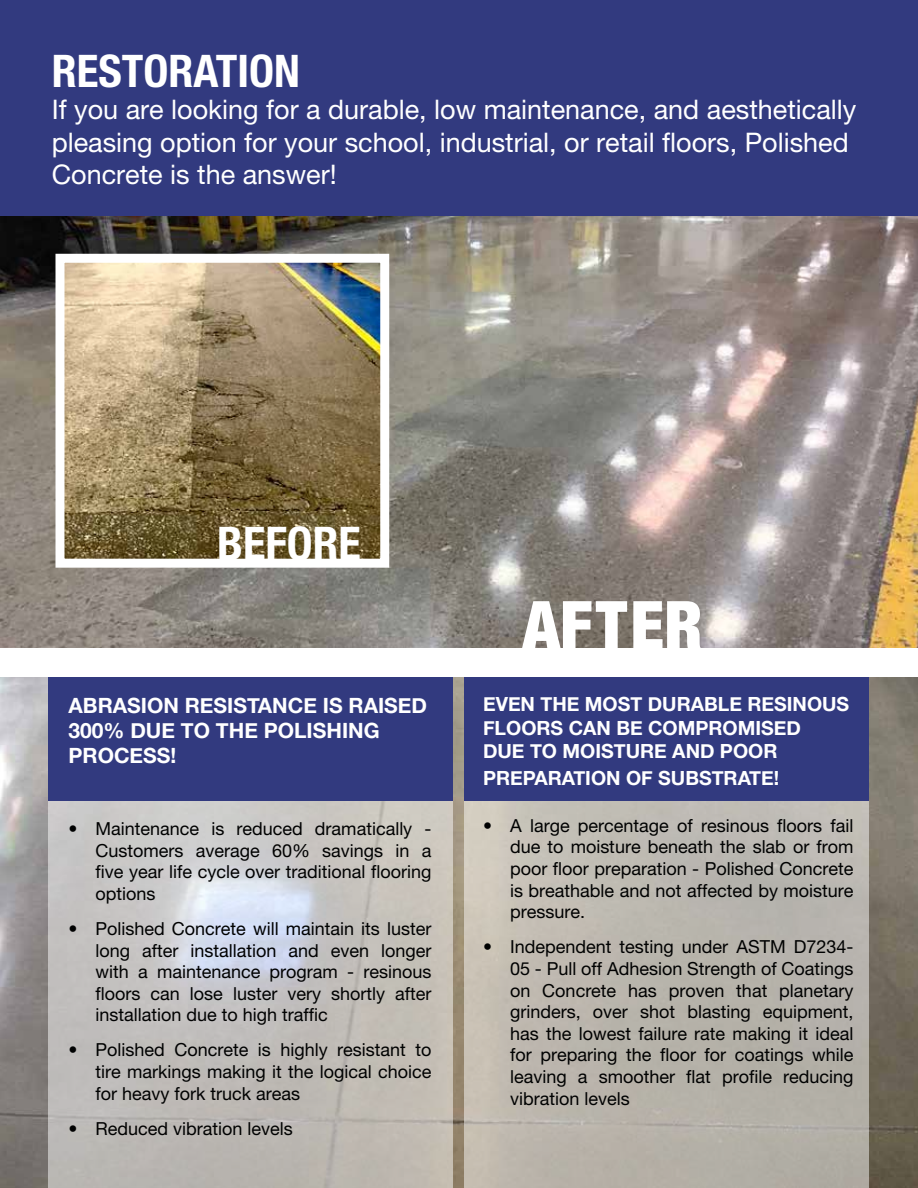
<style>
.page{position:relative;width:918px;height:1188px;background:#fff}
.page>*{position:absolute;margin:0;border:0;box-sizing:border-box;transform-origin:0 0}
.t1{font:900 condensed 67.5px "Helvetica Neue";letter-spacing:.025em;color:#fff}
.t2{font:700 condensed 46.5px "Helvetica Neue";color:#fff}
.t3{font:700 condensed 45px "Helvetica Neue";color:#fff}
.t4{font:27px/32.4px "Helvetica Neue";color:#fff}
.t5{font:700 21px/25.2px "Helvetica Neue";color:#fff}
.t6{font:700 19.5px/23.4px "Helvetica Neue";color:#fff}
.t7{font:18px/21.6px "Helvetica Neue";color:#000101;text-align:justify}
</style>
<div class="page">
<img style="left:0;top:678px;width:918px;height:510px">
<img style="left:0;top:215px;width:918px;height:432px">
<div style="left:0;top:0;width:918px;height:215px;background:#323a7f"></div>
<svg style="left:48px;top:801px;width:405px;height:387px;background:#c4c1bf"></svg>
<svg style="left:464px;top:801px;width:405px;height:387px;background:#bab6ad"></svg>
<div style="left:48px;top:678px;width:405px;height:123px;background:#323a7f"></div>
<div style="left:464px;top:678px;width:405px;height:123px;background:#323a7f"></div>
<img style="left:66px;top:264px;width:313px;height:294px">
<div style="left:56px;top:254px;width:333px;height:314px;border:9px solid #fff"></div>
<h3 class="t3" style="left:52px;top:33px;width:250px">RESTORATION</h3>
<h3 class="t4" style="left:52px;top:93px;width:806px">If you are looking for a durable, low maintenance, and aesthetically pleasing option for your school, industrial, or retail floors, Polished<br>Concrete is the answer!</h3>
<h2 class="t2" style="left:217px;top:505px;width:145px">BEFORE</h2>
<p class="t5" style="left:69px;top:693px;width:360px">ABRASION RESISTANCE IS RAISED<br>300% DUE TO THE POLISHING<br>PROCESS!</p>
<p class="t7" style="left:96px;top:818px;width:337px;text-indent:-27px">• Maintenance is reduced dramatically - Customers average 60% savings in a five year life cycle over traditional flooring options</p>
<p class="t7" style="left:96px;top:918px;width:337px;text-indent:-27px">• Polished Concrete will maintain its luster long after installation and even longer with a maintenance program - resinous floors can lose luster very shortly after installation due to high traffic</p>
<p class="t7" style="left:96px;top:1039px;width:337px;text-indent:-27px">• Polished Concrete is highly resistant to tire markings making it the logical choice for heavy fork truck areas</p>
<p class="t7" style="left:69px;top:1117px;width:226px">• Reduced vibration levels</p>
<h1 class="t1" style="left:522px;top:570px;width:182px">AFTER</h1>
<p class="t6" style="left:483px;top:693px;width:368px">EVEN THE MOST DURABLE RESINOUS<br>FLOORS CAN BE COMPROMISED<br>DUE TO MOISTURE AND POOR</p>
<p class="t6" style="left:483px;top:767px;width:298px">PREPARATION OF SUBSTRATE!</p>
<p class="t7" style="left:510px;top:814px;width:345px;text-indent:-27px">• A large percentage of resinous floors fail due to moisture beneath the slab or from poor floor preparation - Polished Concrete is breathable and not affected by moisture pressure.</p>
<p class="t7" style="left:510px;top:936px;width:345px;text-indent:-27px">• Independent testing under ASTM D7234- 05 - Pull off Adhesion Strength of Coatings on Concrete has proven that planetary grinders, over shot blasting equipment, has the lowest failure rate making it ideal for preparing the floor for coatings while leaving a smoother flat profile reducing vibration levels</p>
</div>
